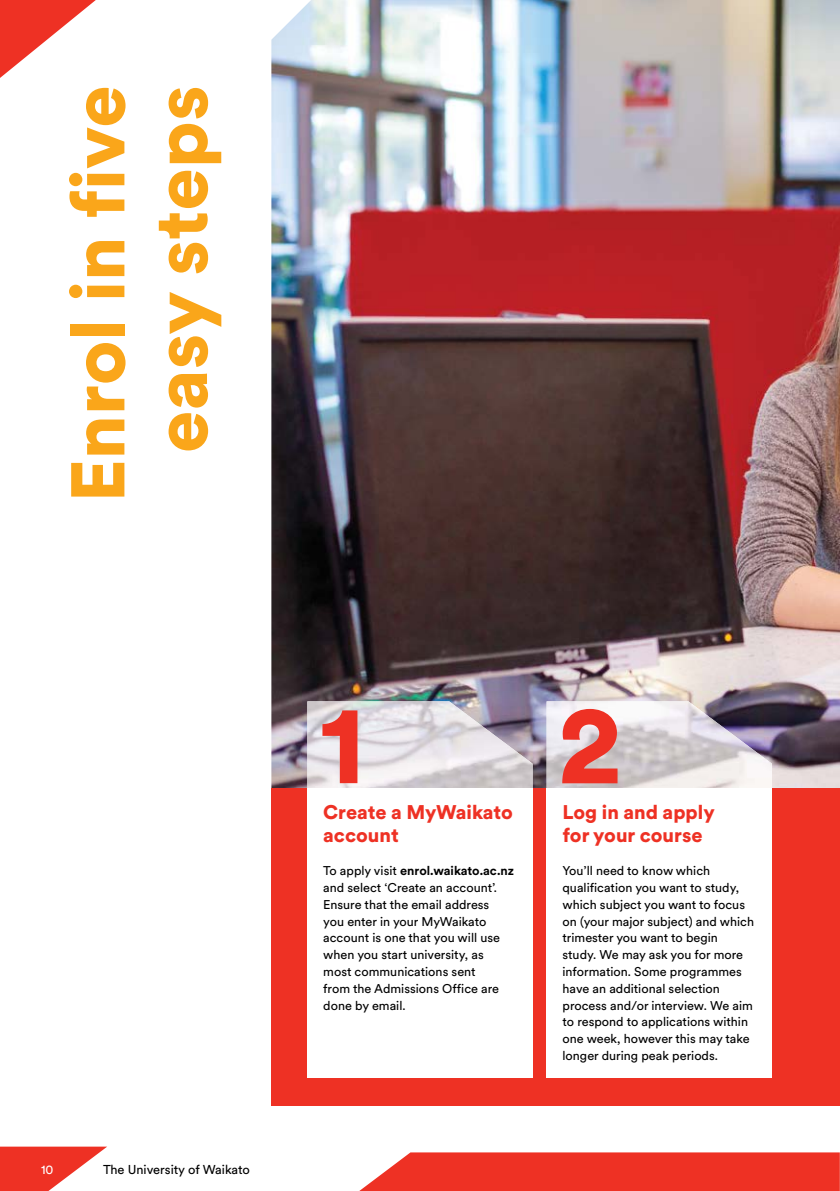
<style>
.page{position:relative;width:840px;height:1191px;background:#fff}
.page>*{position:absolute;margin:0;border:0;box-sizing:border-box;transform-origin:0 0}
.t1{font:900 75px/82.4px "Circular XX";color:#faa61a;text-align:right}
.t2{font:900 19.6px/23.6px "Circular XX";color:#ee3124}
.t3{font:12.8px "Circular XX";color:#000}
.t4{font:12.8px "Circular XX";color:#fff}
.t5{font:12.6px/16.8px "Circular XX";color:#000}
.s1{font-weight:700}
</style>
<div class="page">
<img style="left:271px;top:0;width:568px;height:788px">
<div style="left:271px;top:788px;width:568px;height:318px;background:#ee3124"></div>
<img style="left:307px;top:701px;width:225px;height:87px">
<img style="left:546px;top:701px;width:225px;height:87px">
<div style="left:307px;top:788px;width:225px;height:290px;background:#fff"></div>
<svg style="left:322px;top:710px;width:35px;height:73px"></svg>
<div style="left:546px;top:788px;width:225px;height:290px;background:#fff"></div>
<svg style="left:562px;top:709px;width:55px;height:74px"></svg>
<svg style="left:0;top:0;width:96px;height:78px"></svg>
<svg style="left:0;top:1146px;width:107px;height:45px"></svg>
<svg style="left:359px;top:1152px;width:480px;height:39px"></svg>
<h1 class="t1" style="left:54px;top:502px;width:419px;rotate:-90deg">Enrol in five easy steps</h1>
<p class="t4" style="left:41px;top:1161px;width:14px">10</p>
<p class="t3" style="left:103px;top:1161px;width:148px">The University of Waikato</p>
<h2 class="t2" style="left:323px;top:799px;width:191px">Create a MyWaikato account</h2>
<p class="t5" style="left:323px;top:861px;width:192px">To apply visit <span class="s1">enrol.waikato.ac.nz </span>and select ‘Create an account’.<br>Ensure that the email address<br>you enter in your MyWaikato account is one that you will use when you start university, as most communications sent<br>from the Admissions Office are done by email.</p>
<h2 class="t2" style="left:562px;top:799px;width:153px">Log in and apply for your course</h2>
<p class="t5" style="left:562px;top:861px;width:193px">You’ll need to know which qualification you want to study, which subject you want to focus on (your major subject) and which trimester you want to begin study. We may ask you for more information. Some programmes have an additional selection process and/or interview. We aim to respond to applications within one week, however this may take longer during peak periods.</p>
</div>
